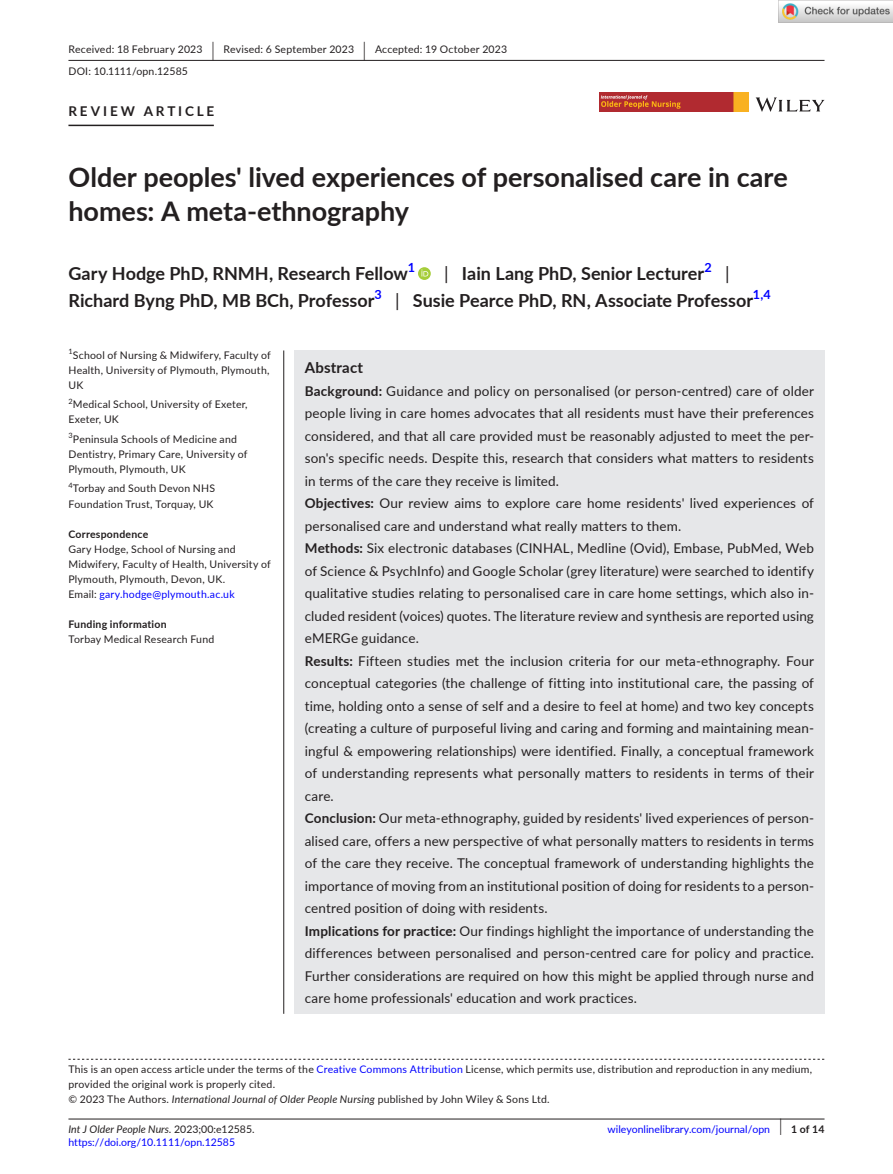
<style>
.page{position:relative;width:893px;height:1174px;background:#fff}
.page>*{position:absolute;margin:0;border:0;box-sizing:border-box;transform-origin:0 0}
.t1{font:700 27px/34.5px "Lato";color:#231f20}
.t2{font:700 18px "Lato";color:#231f20}
.t3{font:18px "Lato";color:#231f20}
.t4{font:700 15px "Lato";letter-spacing:.015em;color:#231f20}
.t5{font:13.5px/22.5px "Lato";letter-spacing:.01em;color:#231f20}
.t6{font:700 13.5px "Lato";letter-spacing:.21em;color:#231f20}
.t7{font:700 12.6px "Lato";color:#00f}
.t8{font:10.5px/15px "Lato";letter-spacing:.02em;color:#231f20}
.t9{font:10.5px "Lato";color:#00f}
.t10{font:700 10.5px "Lato";letter-spacing:.02em;color:#231f20}
.t11{font:italic 10.5px "Lato";color:#231f20}
.t12{font:7.35px "Lato";color:#231f20}
.s1{font-size:19.65px}
.s2{font-weight:400}
.s3{color:#00f}
.s4{font-weight:700}
.s5{font-style:italic}
.s6{font-style:normal}
.s7{font-weight:400;font-size:17.4px}
</style>
<div class="page">
<hr style="left:68px;top:1118px;width:756px;height:1px;background:#231f20">
<svg style="left:756px;top:97px;width:68px;height:15px"></svg>
<img style="left:599px;top:93px;width:149px;height:19px">
<hr style="left:68px;top:60px;width:756px;height:1px;background:#231f20">
<hr style="left:68px;top:125px;width:146px;height:1px;background:#231f20">
<svg style="left:418px;top:267px;width:13px;height:13px"></svg>
<svg style="left:421px;top:269px;width:7px;height:7px"></svg>
<svg style="left:68px;top:1058px;width:756px;height:1px"></svg>
<div style="left:294px;top:350px;width:530px;height:663px;background:#e6e7e9"></div>
<hr style="left:283px;top:350px;width:1px;height:663px;background:#231f20">
<img style="left:779px;top:0;width:114px;height:23px">
<p class="t8" style="left:68px;top:38px;width:440px;line-height:21.8px">Received: 18 February 2023 <span class="s1">|</span> Revised: 6 September 2023 <span class="s1">|</span> Accepted: 19 October 2023<br>DOI: 10.1111/opn.12585</p>
<p class="t6" style="left:68px;top:101px;width:147px">REVIEW ARTICLE</p>
<h1 class="t1" style="left:68px;top:159px;width:721px">Older peoples' lived experiences of personalised care in care homes: A meta-ethnography</h1>
<h2 class="t2" style="left:68px;top:260px;width:341px">Gary Hodge PhD, RNMH, Research Fellow</h2>
<p class="t7" style="left:408px;top:258px;width:9px">1</p>
<h2 class="t2" style="left:444px;top:260px;width:261px"><span class="s2">|</span> Iain Lang PhD, Senior Lecturer</h2>
<p class="t7" style="left:704px;top:258px;width:9px">2</p>
<h2 class="t3" style="left:725px;top:260px;width:6px">|</h2>
<h2 class="t2" style="left:68px;top:287px;width:307px">Richard Byng PhD, MB BCh, Professor</h2>
<p class="t7" style="left:374px;top:285px;width:9px">3</p>
<h2 class="t2" style="left:395px;top:287px;width:359px"><span class="s2">|</span> Susie Pearce PhD, RN, Associate Professor</h2>
<p class="t7" style="left:753px;top:285px;width:19px">1,4</p>
<p class="t12" style="left:68px;top:346px;width:6px">1</p>
<p class="t8" style="left:68px;top:347px;width:204px;text-indent:4px">School of Nursing &amp; Midwifery, Faculty of<br>Health, University of Plymouth, Plymouth,<br>UK</p>
<p class="t12" style="left:68px;top:396px;width:6px">2</p>
<p class="t8" style="left:68px;top:397px;width:181px;text-indent:4px">Medical School, University of Exeter,<br>Exeter, UK</p>
<p class="t8" style="left:68px;top:431px;width:181px"><sup>3</sup>Peninsula Schools of Medicine and<br>Dentistry, Primary Care, University of<br>Plymouth, Plymouth, UK</p>
<p class="t8" style="left:68px;top:481px;width:148px"><sup>4</sup>Torbay and South Devon NHS<br>Foundation Trust, Torquay, UK</p>
<p class="t10" style="left:68px;top:526px;width:81px">Correspondence</p>
<p class="t8" style="left:68px;top:541px;width:204px">Gary Hodge, School of Nursing and Midwifery, Faculty of Health, University of Plymouth, Plymouth, Devon, UK.<br>Email: <span class="s3">gary.hodge@plymouth.ac.uk</span></p>
<p class="t10" style="left:68px;top:616px;width:100px">Funding information</p>
<p class="t8" style="left:68px;top:631px;width:147px">Torbay Medical Research Fund</p>
<p class="t4" style="left:305px;top:356px;width:60px">Abstract</p>
<p class="t5" style="left:305px;top:379px;width:511px"><span class="s4">Background:</span> Guidance and policy on personalised (or person-centred) care of older people living in care homes advocates that all residents must have their preferences considered, and that all care provided must be reasonably adjusted to meet the per&shy;son's specific needs. Despite this, research that considers what matters to residents in terms of the care they receive is limited.<br><span class="s4">Objectives:</span> Our review aims to explore care home residents' lived experiences of personalised care and understand what really matters to them.<br><span class="s4">Methods:</span> Six electronic databases (CINHAL, Medline (Ovid), Embase, PubMed, Web of Science &amp; PsychInfo) and Google Scholar (grey literature) were searched to identify qualitative studies relating to personalised care in care home settings, which also in&shy;cluded resident (voices) quotes. The literature review and synthesis are reported using eMERGe guidance.<br><span class="s4">Results:</span> Fifteen studies met the inclusion criteria for our meta-ethnography. Four conceptual categories (the challenge of fitting into institutional care, the passing of time, holding onto a sense of self and a desire to feel at home) and two key concepts (creating a culture of purposeful living and caring and forming and maintaining mean&shy;ingful &amp; empowering relationships) were identified. Finally, a conceptual framework of understanding represents what personally matters to residents in terms of their care.<br><span class="s4">Conclusion:</span> Our meta-ethnography, guided by residents' lived experiences of person&shy;alised care, offers a new perspective of what personally matters to residents in terms of the care they receive. The conceptual framework of understanding highlights the importance of moving from an institutional position of doing for residents to a person&shy;centred position of doing with residents.<br><span class="s4">Implications for practice:</span> Our findings highlight the importance of understanding the differences between personalised and person-centred care for policy and practice.<br>Further considerations are required on how this might be applied through nurse and care home professionals' education and work practices.</p>
<p class="t8" style="left:68px;top:1061px;width:745px">This is an open access article under the terms of the <span class="s3">Creative Commons Attribution</span> License, which permits use, distribution and reproduction in any medium, provided the original work is properly cited.<br>© 2023 The Authors. <span class="s5">International Journal of Older People Nursing</span> published by John Wiley &amp; Sons Ltd.</p>
<p class="t11" style="left:68px;top:1121px;width:188px">Int J Older People Nurs. <span class="s6">2023;00:e12585.</span></p>
<p class="t10" style="left:779px;top:1121px;width:46px"><span class="s7">|</span> 1 of 14</p>
<p class="t9" style="left:68px;top:1135px;width:168px">https://doi.org/10.1111/opn.12585</p>
<p class="t9" style="left:608px;top:1121px;width:164px">wileyonlinelibrary.com/journal/opn</p>
</div>
